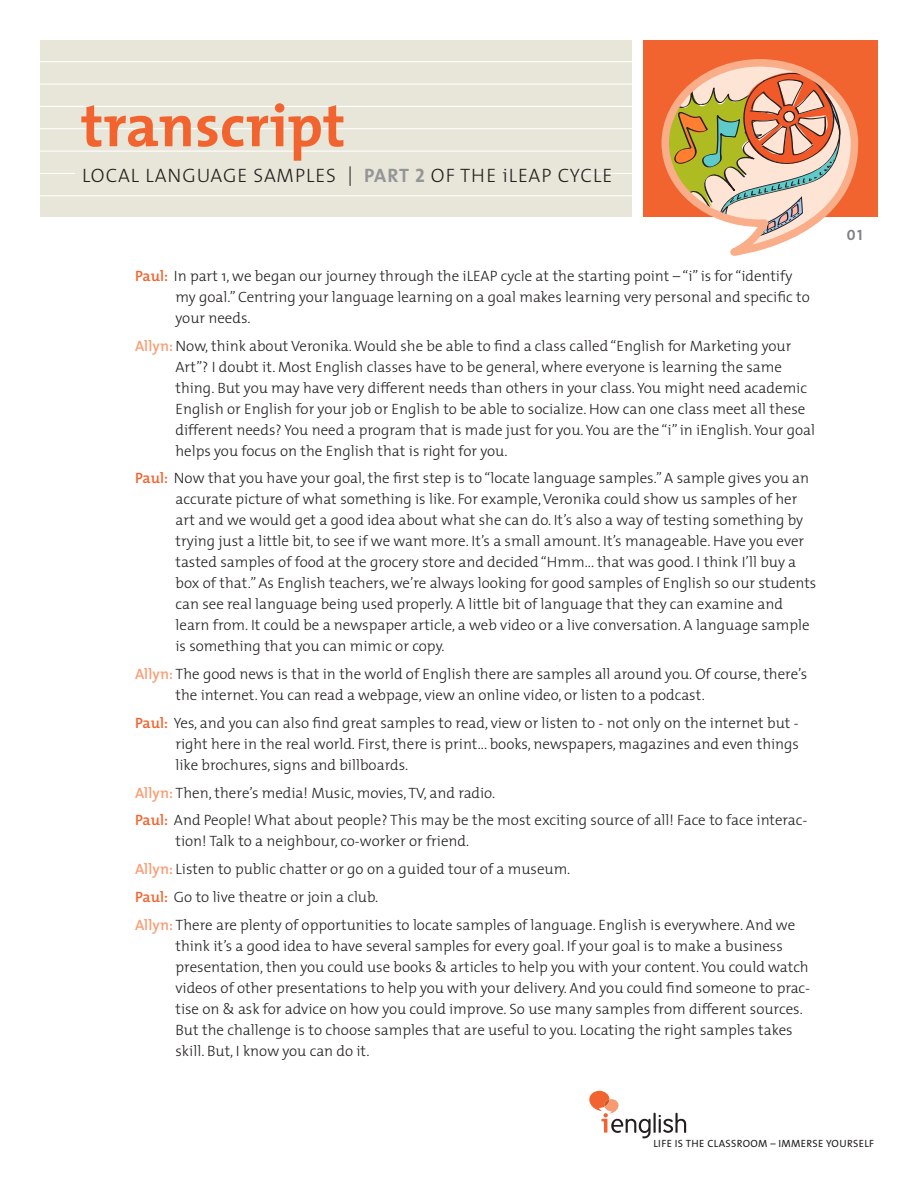
<style>
.page{position:relative;width:918px;height:1188px;background:#fff}
.page>*{position:absolute;margin:0;border:0;box-sizing:border-box;transform-origin:0 0}
.t1{font:700 60px "The Mix";color:#f2642f}
.t2{font:300 19.5px "The Mix";letter-spacing:.05em;color:#231f20}
.t3{font:300 15px/21px "The Mix";color:#231f20}
.t4{font:15px "The Mix Bold Caps";color:#808285}
.t5{font:10.5px "The Mix Caps";letter-spacing:.03em;color:#231f20}
.s1{font-family:"The Mix Bold Caps";font-weight:400;color:#939598}
.s2{font-weight:600;color:#f2642f}
.s3{font-weight:600;color:#f79f76}
</style>
<div class="page">
<div style="left:40px;top:40px;width:592px;height:177px;background:#e8e6d8"></div>
<hr style="left:38px;top:128px;width:598px;height:1px;background:#fff">
<hr style="left:38px;top:106px;width:598px;height:1px;background:#fff">
<hr style="left:38px;top:195px;width:598px;height:1px;background:#fff">
<hr style="left:38px;top:84px;width:598px;height:1px;background:#fff">
<hr style="left:38px;top:173px;width:598px;height:1px;background:#fff">
<hr style="left:38px;top:61px;width:598px;height:1px;background:#fff">
<hr style="left:38px;top:151px;width:598px;height:1px;background:#fff">
<svg style="left:589px;top:1091px;width:97px;height:47px"></svg>
<svg style="left:643px;top:40px;width:235px;height:216px;background:#e4a37c"></svg>
<div style="left:76px;top:160px;width:494px;height:24px;background:#e8e6d8"></div>
<p class="t1" style="left:81px;top:76px;width:266px">transcript</p>
<p class="t2" style="left:82px;top:160px;width:532px">LOCAL LANGUAGE SAMPLES | <span class="s1">PART 2</span> OF THE iLEAP CYCLE</p>
<p class="t3" style="left:176px;top:265px;width:636px;text-indent:-40px"><span class="s2">Paul:</span> In part 1, we began our journey through the iLEAP cycle at the starting point – “i” is for “identify my goal.” Centring your language learning on a goal makes learning very personal and specific to your needs.</p>
<p class="t3" style="left:176px;top:335px;width:641px;text-indent:-40px"><span class="s3">Allyn:</span> Now, think about Veronika. Would she be able to find a class called “English for Marketing your Art”? I doubt it. Most English classes have to be general, where everyone is learning the same thing. But you may have very different needs than others in your class. You might need academic English or English for your job or English to be able to socialize. How can one class meet all these different needs? You need a program that is made just for you. You are the “i” in iEnglish. Your goal helps you focus on the English that is right for you.</p>
<p class="t3" style="left:176px;top:467px;width:642px;text-indent:-40px"><span class="s2">Paul:</span> Now that you have your goal, the first step is to “locate language samples.” A sample gives you an accurate picture of what something is like. For example, Veronika could show us samples of her art and we would get a good idea about what she can do. It’s also a way of testing something by trying just a little bit, to see if we want more. It’s a small amount. It’s manageable. Have you ever tasted samples of food at the grocery store and decided “Hmm... that was good. I think I’ll buy a box of that.” As English teachers, we’re always looking for good samples of English so our students can see real language being used properly. A little bit of language that they can examine and learn from. It could be a newspaper article, a web video or a live conversation. A language sample is something that you can mimic or copy.</p>
<p class="t3" style="left:176px;top:663px;width:633px;text-indent:-40px"><span class="s3">Allyn:</span> The good news is that in the world of English there are samples all around you. Of course, there’s the internet. You can read a webpage, view an online video, or listen to a podcast.</p>
<p class="t3" style="left:176px;top:712px;width:625px;text-align:justify;text-indent:-40px"><span class="s2">Paul:</span> Yes, and you can also find great samples to read, view or listen to - not only on the internet but - right here in the real world. First, there is print... books, newspapers, magazines and even things like brochures, signs and billboards.</p>
<p class="t3" style="left:135px;top:782px;width:362px"><span class="s3">Allyn:</span> Then, there’s media! Music, movies, TV, and radio.</p>
<p class="t3" style="left:176px;top:809px;width:633px;text-indent:-40px"><span class="s2">Paul:</span> And People! What about people? This may be the most exciting source of all! Face to face interac&shy;tion! Talk to a neighbour, co-worker or friend.</p>
<p class="t3" style="left:135px;top:858px;width:437px"><span class="s3">Allyn:</span> Listen to public chatter or go on a guided tour of a museum.</p>
<p class="t3" style="left:135px;top:886px;width:245px"><span class="s2">Paul:</span> Go to live theatre or join a club.</p>
<p class="t3" style="left:176px;top:914px;width:636px;text-indent:-40px"><span class="s3">Allyn:</span> There are plenty of opportunities to locate samples of language. English is everywhere. And we think it’s a good idea to have several samples for every goal. If your goal is to make a business presentation, then you could use books &amp; articles to help you with your content. You could watch videos of other presentations to help you with your delivery. And you could find someone to prac&shy;tise on &amp; ask for advice on how you could improve. So use many samples from different sources.<br>But the challenge is to choose samples that are useful to you. Locating the right samples takes skill. But, I know you can do it.</p>
<p class="t4" style="left:847px;top:222px;width:17px">01</p>
<p class="t5" style="left:653px;top:1135px;width:222px">LIFE IS THE CLASSROOM – IMMERSE YOURSELF</p>
</div>
